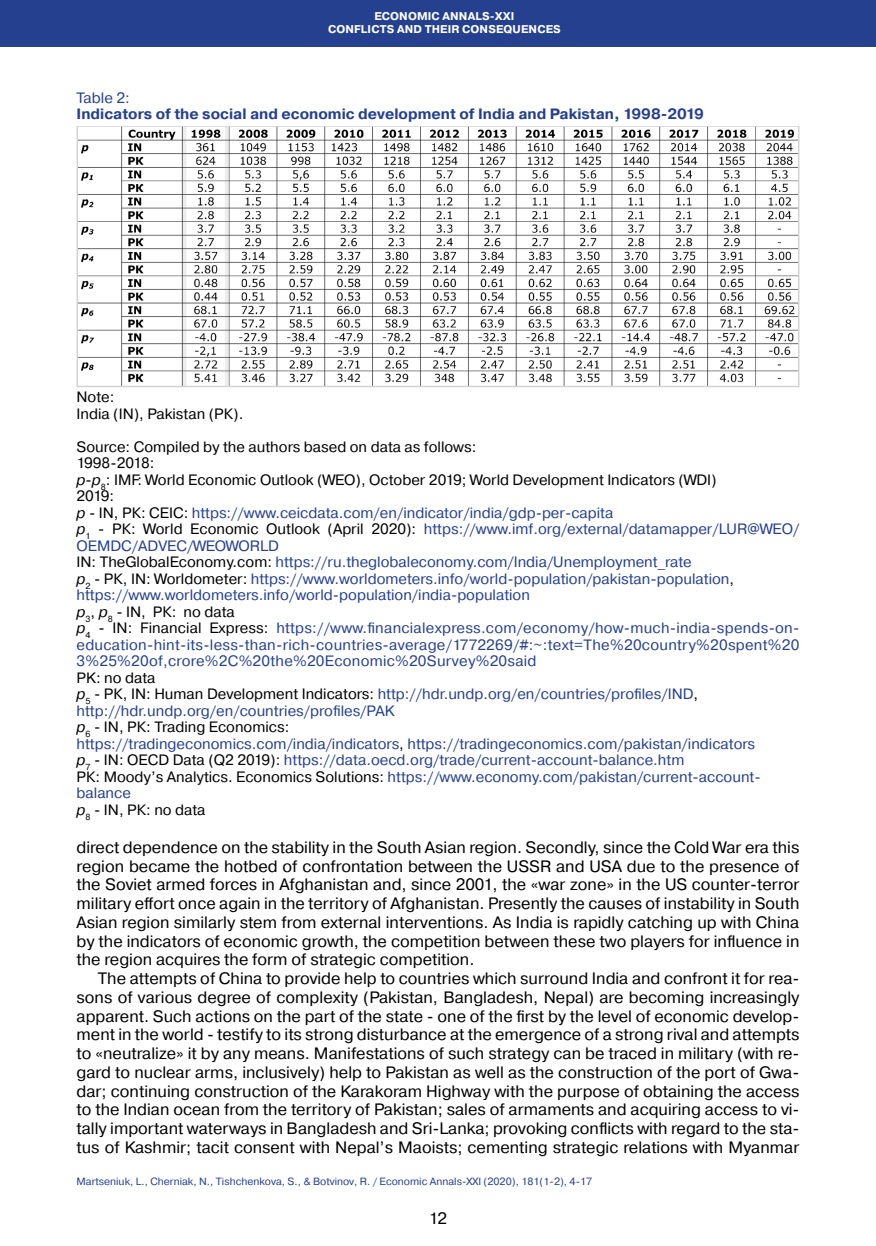
<style>
.page{position:relative;width:876px;height:1246px;background:#fff}
.page>*{position:absolute;margin:0;border:0;box-sizing:border-box;transform-origin:0 0}
.Абзац_2019{font:16.5px/18.8px "Pragmatica";color:#000;text-align:justify}
.Таблицы__рисунки__по{font:15px/16.5px "Pragmatica";color:#25408f}
.Таблицы__рисунки__по-2{font:15px "Pragmatica";color:#000}
.Таблицы___рисунки_ша{font:700 15px "Pragmatica";color:#25408f}
.Таблицы__рисунки__по-3{font:15px "Pragmatica";letter-spacing:-.02em;color:#000}
.Таблицы___рисунки_ша-2{font:15px "Pragmatica";color:#25408f}
.Посада_2016{font:700 11.25px "Pragmatica";letter-spacing:.01em;color:#fff}
.Нижний_колонтитул_20{font:10.5px "Pragmatica";color:#25408f}
.s1{font-style:italic}
.s2{font-style:italic;color:#000}
.s3{color:#000}
</style>
<div class="page">
<div style="left:0;top:0;width:876px;height:47px;background:#25408f"></div>
<img style="left:80px;top:128px;width:716px;height:256px">
<div style="left:77px;top:125px;width:722px;height:262px;border:2px solid #d1d3d4"></div>
<p class="Посада_2016" style="left:374px;top:9px;width:142px">ECONOMIC ANNALS-XXI</p>
<p class="Посада_2016" style="left:328px;top:22px;width:234px">CONFLICTS AND THEIR CONSEQUENCES</p>
<p class="Таблицы___рисунки_ша-2" style="left:77px;top:88px;width:55px">Table 2:</p>
<p class="Таблицы___рисунки_ша" style="left:77px;top:104px;width:629px">Indicators of the social and economic development of India and Pakistan, 1998-2019</p>
<p class="Таблицы__рисунки__по-2" style="left:77px;top:388px;width:39px">Note:</p>
<p class="Таблицы__рисунки__по-2" style="left:77px;top:404px;width:168px">India (IN), Pakistan (PК).</p>
<p class="Таблицы__рисунки__по-2" style="left:77px;top:437px;width:401px">Source: Compiled by the authors based on data as follows:</p>
<p class="Таблицы__рисунки__по-3" style="left:77px;top:454px;width:80px">1998-2018:</p>
<p class="Таблицы__рисунки__по-2" style="left:77px;top:470px;width:642px"><span class="s1">р</span>-<span class="s1">р</span><sub>8</sub>: IMF: World Economic Outlook (WEO), October 2019; World Development Indicators (WDI)</p>
<p class="Таблицы__рисунки__по-2" style="left:77px;top:487px;width:39px">2019:</p>
<p class="Таблицы__рисунки__по" style="left:77px;top:505px;width:538px"><span class="s2">р</span> <span class="s3">- IN, PК: CEIC:</span> https://www.ceicdata.com/en/indicator/india/gdp-per-capita</p>
<p class="Таблицы__рисунки__по" style="left:77px;top:521px;width:724px"><span class="s2">р</span><sub>1</sub> <span class="s3">- PК: World Economic Outlook (April 2020):</span> https://www.imf.org/external/datamapper/LUR@WEO/<br>OEMDC/ADVEC/WEOWORLD</p>
<p class="Таблицы__рисунки__по" style="left:77px;top:554px;width:617px"><span class="s3">IN: TheGlobalEconomy.com:</span> https://ru.theglobaleconomy.com/India/Unemployment_rate</p>
<p class="Таблицы__рисунки__по" style="left:77px;top:571px;width:659px"><span class="s2">р</span><sub>2</sub> <span class="s3">- PК, IN: Worldometer:</span> https://www.worldometers.info/world-population/pakistan-population<span class="s3">, </span>https://www.worldometers.info/world-population/india-population</p>
<p class="Таблицы__рисунки__по-2" style="left:77px;top:602px;width:160px"><span class="s1">р</span><sub>3</sub>, <span class="s1">р</span><sub>8</sub> - IN, PК: no data</p>
<p class="Таблицы__рисунки__по" style="left:77px;top:620px;width:724px;text-align:justify"><span class="s2">р</span><sub>4</sub> <span class="s3">- IN: Financial Express:</span> https://www.financialexpress.com/economy/how-much-india-spends-on&shy;education-hint-its-less-than-rich-countries-average/1772269/#:~:text=The%20country%20spent%20<br>3%25%20of,crore%2C%20the%20Economic%20Survey%20said</p>
<p class="Таблицы__рисунки__по-2" style="left:77px;top:668px;width:81px">PK: no data</p>
<p class="Таблицы__рисунки__по" style="left:77px;top:686px;width:623px"><span class="s2">р</span><sub>5</sub> <span class="s3">- PК, IN: Human Development Indicators:</span> http://hdr.undp.org/en/countries/profiles/IND<span class="s3">,</span></p>
<p class="Таблицы__рисунки__по" style="left:77px;top:703px;width:320px">http://hdr.undp.org/en/countries/profiles/PAK</p>
<p class="Таблицы__рисунки__по-2" style="left:77px;top:718px;width:214px"><span class="s1">р</span><sub>6</sub> - IN, PК: Trading Economics:</p>
<p class="Таблицы__рисунки__по" style="left:77px;top:736px;width:680px">https://tradingeconomics.com/india/indicators<span class="s3">,</span> https://tradingeconomics.com/pakistan/indicators</p>
<p class="Таблицы__рисунки__по" style="left:77px;top:752px;width:609px"><span class="s2">р</span><sub>7</sub> <span class="s3">- IN: OECD Data (Q2 2019):</span> https://data.oecd.org/trade/current-account-balance.htm</p>
<p class="Таблицы__рисунки__по" style="left:77px;top:769px;width:686px"><span class="s3">PК: Moody’s Analytics. Economics Solutions:</span> https://www.economy.com/pakistan/current-account&shy;balance</p>
<p class="Таблицы__рисунки__по-2" style="left:77px;top:800px;width:131px"><span class="s1">р</span><sub>8</sub> - IN, PК: no data</p>
<p class="Абзац_2019" style="left:77px;top:838px;width:724px">direct dependence on the stability in the South Asian region. Secondly, since the Cold War era this region became the hotbed of confrontation between the USSR and USA due to the presence of the Soviet armed forces in Afghanistan and, since 2001, the «war zone» in the US counter-terror military effort once again in the territory of Afghanistan. Presently the causes of instability in South Asian region similarly stem from external interventions. As India is rapidly catching up with China by the indicators of economic growth, the competition between these two players for influence in the region acquires the form of strategic competition.</p>
<p class="Абзац_2019" style="left:77px;top:969px;width:724px;text-indent:21px">The attempts of China to provide help to countries which surround India and confront it for rea&shy;sons of various degree of complexity (Pakistan, Bangladesh, Nepal) are becoming increasingly apparent. Such actions on the part of the state - one of the first by the level of economic develop&shy;ment in the world - testify to its strong disturbance at the emergence of a strong rival and attempts to «neutralize» it by any means. Manifestations of such strategy can be traced in military (with re&shy;gard to nuclear arms, inclusively) help to Pakistan as well as the construction of the port of Gwa&shy;dar; continuing construction of the Karakoram Highway with the purpose of obtaining the access to the Indian ocean from the territory of Pakistan; sales of armaments and acquiring access to vi&shy;tally important waterways in Bangladesh and Sri-Lanka; provoking conflicts with regard to the sta&shy;tus of Kashmir; tacit consent with Nepal’s Maoists; cementing strategic relations with Myanmar</p>
<p class="Нижний_колонтитул_20" style="left:77px;top:1174px;width:517px">Martseniuk, L., Cherniak, N., Tishchenkova, S., &amp; Botvinov, R. / Economic Annals-XXI (2020), 181(1-2), 4-17</p>
<p class="Абзац_2019" style="left:429px;top:1210px;width:20px">12</p>
</div>
